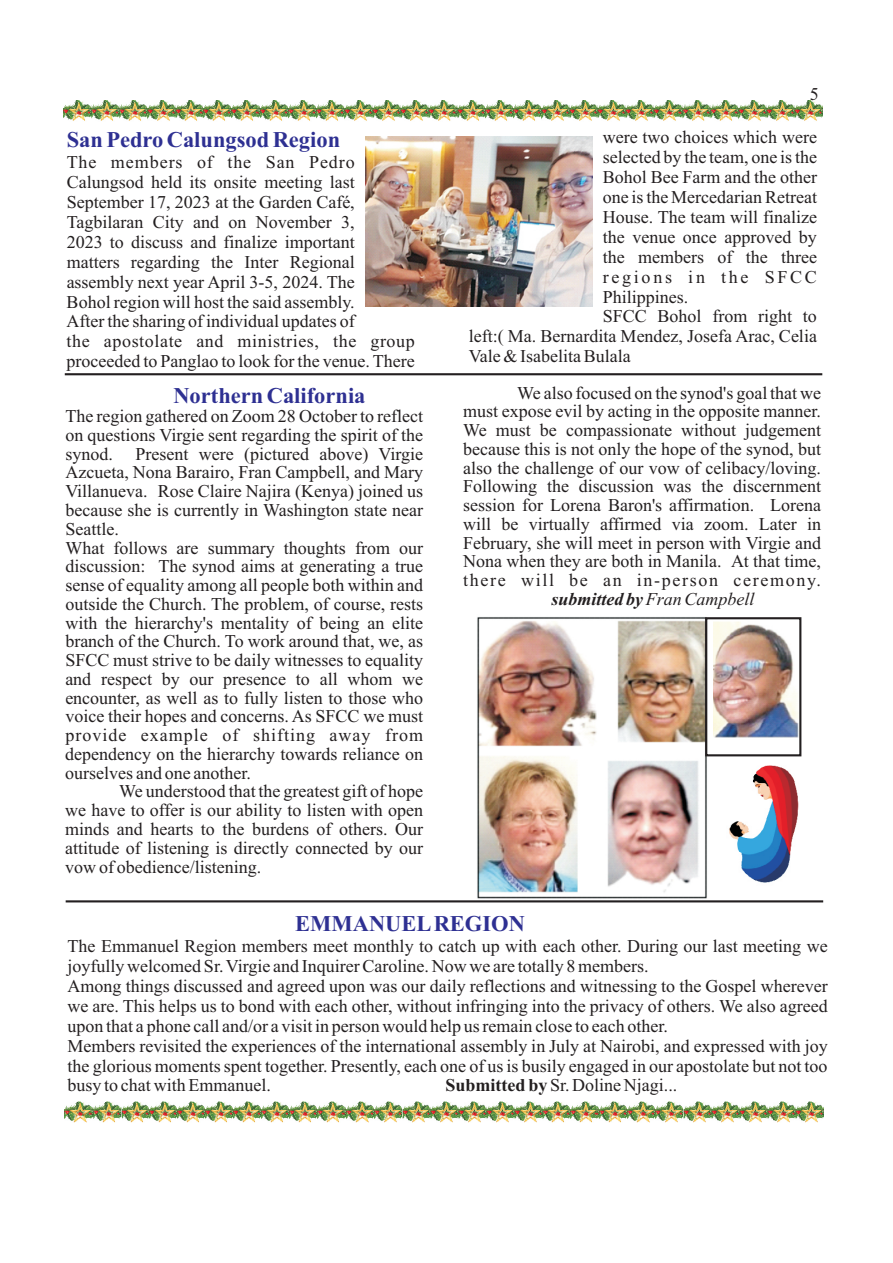
<style>
.page{position:relative;width:893px;height:1263px;background:#fff}
.page>*{position:absolute;margin:0;border:0;box-sizing:border-box;transform-origin:0 0}
.t1{font:700 22.5px "Times New Roman";color:#2e3092}
.t2{font:18px/18.8px "Times New Roman";color:#231f20}
.t3{font:18px "Times New Roman";letter-spacing:.035em;color:#231f20}
.t4{font:18px "Times New Roman";letter-spacing:.095em;color:#231f20}
.t5{font:italic 18px "Times New Roman";color:#231f20}
.t6{font:18px "Times New Roman";letter-spacing:.05em;color:#231f20}
.t7{font:18px "Times New Roman";letter-spacing:.15em;color:#231f20}
.s1{font-weight:700}
</style>
<div class="page">
<hr style="left:65px;top:373px;width:757px;height:2px;background:#231f20">
<img style="left:713px;top:621px;width:85px;height:117px">
<img style="left:471px;top:617px;width:241px;height:286px">
<div style="left:705px;top:617px;width:96px;height:139px;border:2px solid #231f20"></div>
<hr style="left:66px;top:900px;width:757px;height:2px;background:#231f20">
<img style="left:366px;top:136px;width:227px;height:171px">
<img style="left:63px;top:101px;width:760px;height:19px">
<img style="left:125px;top:102px;width:20px;height:19px">
<img style="left:154px;top:102px;width:20px;height:19px">
<img style="left:182px;top:102px;width:20px;height:19px">
<img style="left:210px;top:102px;width:20px;height:19px">
<img style="left:238px;top:102px;width:20px;height:19px">
<img style="left:266px;top:102px;width:20px;height:19px">
<img style="left:294px;top:102px;width:20px;height:19px">
<img style="left:322px;top:102px;width:20px;height:19px">
<img style="left:350px;top:102px;width:20px;height:19px">
<img style="left:379px;top:102px;width:20px;height:19px">
<img style="left:407px;top:102px;width:20px;height:19px">
<img style="left:435px;top:102px;width:20px;height:19px">
<img style="left:463px;top:102px;width:20px;height:19px">
<img style="left:491px;top:102px;width:20px;height:19px">
<img style="left:519px;top:102px;width:20px;height:19px">
<img style="left:547px;top:102px;width:20px;height:19px">
<img style="left:576px;top:102px;width:20px;height:19px">
<img style="left:604px;top:102px;width:20px;height:19px">
<img style="left:632px;top:102px;width:20px;height:19px">
<img style="left:660px;top:102px;width:20px;height:19px">
<img style="left:688px;top:102px;width:20px;height:19px">
<img style="left:716px;top:102px;width:20px;height:19px">
<img style="left:744px;top:102px;width:20px;height:19px">
<img style="left:772px;top:102px;width:20px;height:19px">
<img style="left:801px;top:102px;width:20px;height:19px">
<img style="left:97px;top:102px;width:20px;height:19px">
<img style="left:69px;top:102px;width:20px;height:19px">
<img style="left:65px;top:1101px;width:759px;height:20px">
<img style="left:127px;top:1103px;width:20px;height:19px">
<img style="left:155px;top:1103px;width:20px;height:19px">
<img style="left:183px;top:1103px;width:20px;height:19px">
<img style="left:211px;top:1103px;width:20px;height:19px">
<img style="left:240px;top:1103px;width:20px;height:19px">
<img style="left:268px;top:1103px;width:20px;height:19px">
<img style="left:296px;top:1103px;width:20px;height:19px">
<img style="left:324px;top:1103px;width:20px;height:19px">
<img style="left:352px;top:1103px;width:20px;height:19px">
<img style="left:380px;top:1103px;width:20px;height:19px">
<img style="left:408px;top:1103px;width:20px;height:19px">
<img style="left:436px;top:1103px;width:20px;height:19px">
<img style="left:464px;top:1103px;width:20px;height:19px">
<img style="left:493px;top:1103px;width:20px;height:19px">
<img style="left:521px;top:1103px;width:20px;height:19px">
<img style="left:549px;top:1103px;width:20px;height:19px">
<img style="left:577px;top:1103px;width:20px;height:19px">
<img style="left:605px;top:1103px;width:20px;height:19px">
<img style="left:633px;top:1103px;width:20px;height:19px">
<img style="left:661px;top:1103px;width:20px;height:19px">
<img style="left:689px;top:1103px;width:20px;height:19px">
<img style="left:717px;top:1103px;width:20px;height:19px">
<img style="left:746px;top:1103px;width:20px;height:19px">
<img style="left:774px;top:1103px;width:20px;height:19px">
<img style="left:802px;top:1103px;width:20px;height:19px">
<img style="left:99px;top:1103px;width:20px;height:19px">
<img style="left:71px;top:1103px;width:20px;height:19px">
<img style="left:729px;top:765px;width:70px;height:118px">
<p class="t2" style="left:810px;top:86px;width:10px">5</p>
<p class="t1" style="left:67px;top:132px;width:275px">San Pedro Calungsod Region</p>
<p class="t2" style="left:603px;top:129px;width:216px">were two choices which were</p>
<p class="t6" style="left:67px;top:155px;width:290px">The members of the San Pedro</p>
<p class="t2" style="left:603px;top:149px;width:216px">selected by the team, one is the</p>
<p class="t2" style="left:67px;top:174px;width:290px">Calungsod held its onsite meeting last</p>
<p class="t2" style="left:603px;top:169px;width:216px">Bohol Bee Farm and the other</p>
<p class="t2" style="left:67px;top:194px;width:290px">September 17, 2023 at the Garden Café,</p>
<p class="t2" style="left:603px;top:189px;width:216px">one is the Mercedarian Retreat</p>
<p class="t2" style="left:67px;top:214px;width:290px">Tagbilaran City and on November 3,</p>
<p class="t2" style="left:603px;top:208px;width:216px;line-height:20px">House. The team will finalize the venue once approved by</p>
<p class="t2" style="left:67px;top:233px;width:290px;line-height:20px">2023 to discuss and finalize important matters</p>
<p class="t2" style="left:603px;top:249px;width:216px">the members of the three</p>
<p class="t2" style="left:67px;top:253px;width:290px;line-height:20px;text-align:right">regarding the Inter Regional assembly next year April 3-5, 2024. The</p>
<p class="t7" style="left:603px;top:270px;width:216px">regions in the SFCC</p>
<p class="t2" style="left:67px;top:294px;width:290px">Bohol region will host the said assembly.</p>
<p class="t2" style="left:603px;top:289px;width:87px">Philippines.</p>
<p class="t2" style="left:67px;top:314px;width:290px">After the sharing of individual updates of</p>
<p class="t2" style="left:469px;top:308px;width:350px;line-height:20px;text-align:right">SFCC Bohol from right to<br>left:( Ma. Bernardita Mendez, Josefa Arac, Celia</p>
<p class="t3" style="left:67px;top:335px;width:350px">the apostolate and ministries, the group</p>
<p class="t2" style="left:469px;top:349px;width:164px">Vale &amp; Isabelita Bulala</p>
<p class="t2" style="left:67px;top:354px;width:350px">proceeded to Panglao to look for the venue. There</p>
<p class="t1" style="left:173px;top:387px;width:194px">Northern California</p>
<p class="t2" style="left:517px;top:385px;width:305px">We also focused on the synod's goal that we</p>
<p class="t2" style="left:65px;top:408px;width:359px">The region gathered on Zoom 28 October to reflect</p>
<p class="t2" style="left:463px;top:404px;width:359px">must expose evil by acting in the opposite manner.<br>We must be compassionate without judgement</p>
<p class="t2" style="left:65px;top:427px;width:359px">on questions Virgie sent regarding the spirit of the</p>
<p class="t2" style="left:463px;top:441px;width:359px">because this is not only the hope of the synod, but</p>
<p class="t2" style="left:65px;top:446px;width:359px;text-align:right">Present were (pictured above) Virgie<br>Azcueta, Nona Barairo, Fran Campbell, and Mary</p>
<p class="t2" style="left:65px;top:446px;width:49px">synod.</p>
<p class="t2" style="left:463px;top:460px;width:359px">also the challenge of our vow of celibacy/loving.</p>
<p class="t2" style="left:65px;top:484px;width:359px">Villanueva. Rose Claire Najira (Kenya) joined us</p>
<p class="t2" style="left:463px;top:479px;width:359px">Following the discussion was the discernment session for Lorena Baron's affirmation. Lorena</p>
<p class="t2" style="left:65px;top:502px;width:359px">because she is currently in Washington state near<br>Seattle.</p>
<p class="t2" style="left:463px;top:516px;width:359px">will be virtually affirmed via zoom. Later in</p>
<p class="t2" style="left:65px;top:540px;width:40px">What</p>
<p class="t2" style="left:463px;top:535px;width:359px">February, she will meet in person with Virgie and</p>
<p class="t2" style="left:113px;top:540px;width:311px">follows are summary thoughts from our</p>
<p class="t2" style="left:463px;top:554px;width:359px">Nona when they are both in Manila. At that time,</p>
<p class="t2" style="left:65px;top:559px;width:359px">discussion: The synod aims at generating a true</p>
<p class="t4" style="left:463px;top:574px;width:359px">there will be an in-person ceremony.</p>
<p class="t2" style="left:65px;top:577px;width:359px">sense of equality among all people both within and</p>
<p class="t5" style="left:551px;top:592px;width:205px"><span class="s1">submitted by</span>Fran Campbell</p>
<p class="t2" style="left:65px;top:596px;width:359px;text-align:justify">outside the Church. The problem, of course, rests with the hierarchy's mentality of being an elite branch of the Church. To work around that, we, as SFCC must strive to be daily witnesses to equality and respect by our presence to all whom we encounter, as well as to fully listen to those who voice their hopes and concerns. As SFCC we must provide example of shifting away from dependency on the hierarchy towards reliance on ourselves and one another.</p>
<p class="t2" style="left:65px;top:784px;width:359px;text-align:justify;text-indent:54px">We understood that the greatest gift of hope we have to offer is our ability to listen with open minds and hearts to the burdens of others. Our attitude of listening is directly connected by our vow of obedience/listening.</p>
<p class="t1" style="left:295px;top:916px;width:231px">EMMANUELREGION</p>
<p class="t2" style="left:68px;top:937px;width:762px;line-height:20px">The Emmanuel Region members meet monthly to catch up with each other. During our last meeting we joyfully welcomed Sr. Virgie and Inquirer Caroline. Now we are totally 8 members.<br>Among things discussed and agreed upon was our daily reflections and witnessing to the Gospel wherever we are. This helps us to bond with each other, without infringing into the privacy of others. We also agreed upon that a phone call and/or a visit in person would help us remain close to each other.<br>Members revisited the experiences of the international assembly in July at Nairobi, and expressed with joy the glorious moments spent together. Presently, each one of us is busily engaged in our apostolate but not too busy to chat with Emmanuel.</p>
<p class="t2" style="left:446px;top:1078px;width:233px"><span class="s1">Submitted by</span> Sr. Doline Njagi...</p>
</div>
